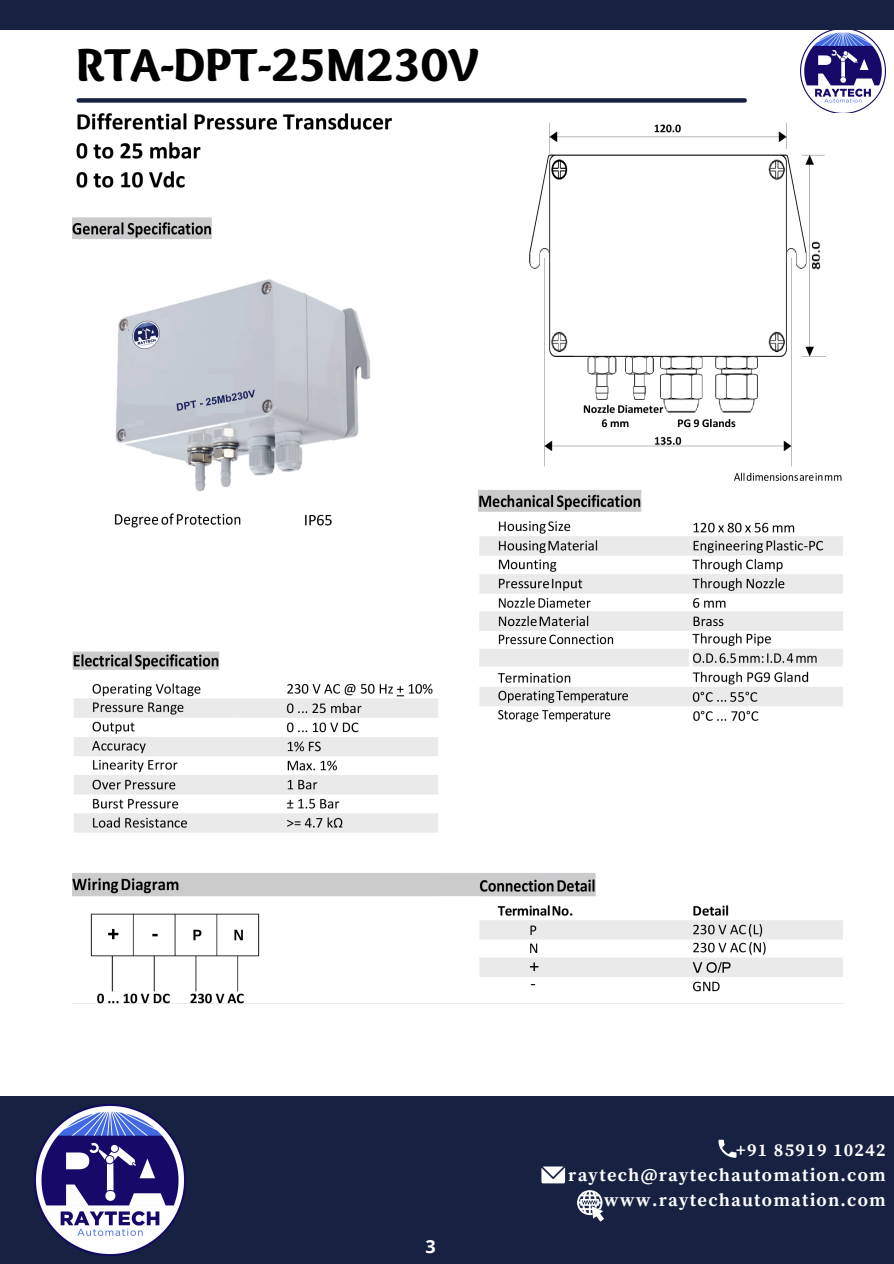
<style>
.page{position:relative;width:894px;height:1264px;background:#fff}
.page>*{position:absolute;margin:0;border:0;box-sizing:border-box;transform-origin:0 0}
.t1{font:900 48px "Sukar";color:#000}
.t2{font:700 18px "Source Serif Pro";letter-spacing:.07em;color:#fff}
.t3{font:700 18px "Open Sans";color:#fff}
</style>
<div class="page">
<div style="left:0;top:0;width:893px;height:1263px;background:#172243"></div>
<div style="left:0;top:31px;width:893px;height:1064px;background:#fff"></div>
<div style="left:79px;top:98px;width:665px;height:5px;background:#172243"></div>
<img style="left:35px;top:1104px;width:151px;height:151px">
<svg style="left:718px;top:1139px;width:18px;height:18px"></svg>
<svg style="left:541px;top:1166px;width:24px;height:17px"></svg>
<svg style="left:577px;top:1190px;width:27px;height:31px"></svg>
<img style="left:800px;top:31px;width:84px;height:81px">
<img style="left:72px;top:108px;width:770px;height:896px">
<img style="left:101px;top:278px;width:273px;height:215px">
<p class="t1" style="left:76px;top:37px;width:403px">RTA-DPT-25M230V</p>
<p class="t3" style="left:425px;top:1233px;width:12px">3</p>
<p class="t2" style="left:736px;top:1139px;width:151px">+91 85919 10242</p>
<p class="t2" style="left:568px;top:1164px;width:319px">raytech@raytechautomation.com</p>
<p class="t2" style="left:604px;top:1188px;width:283px">www.raytechautomation.com</p>
</div>
